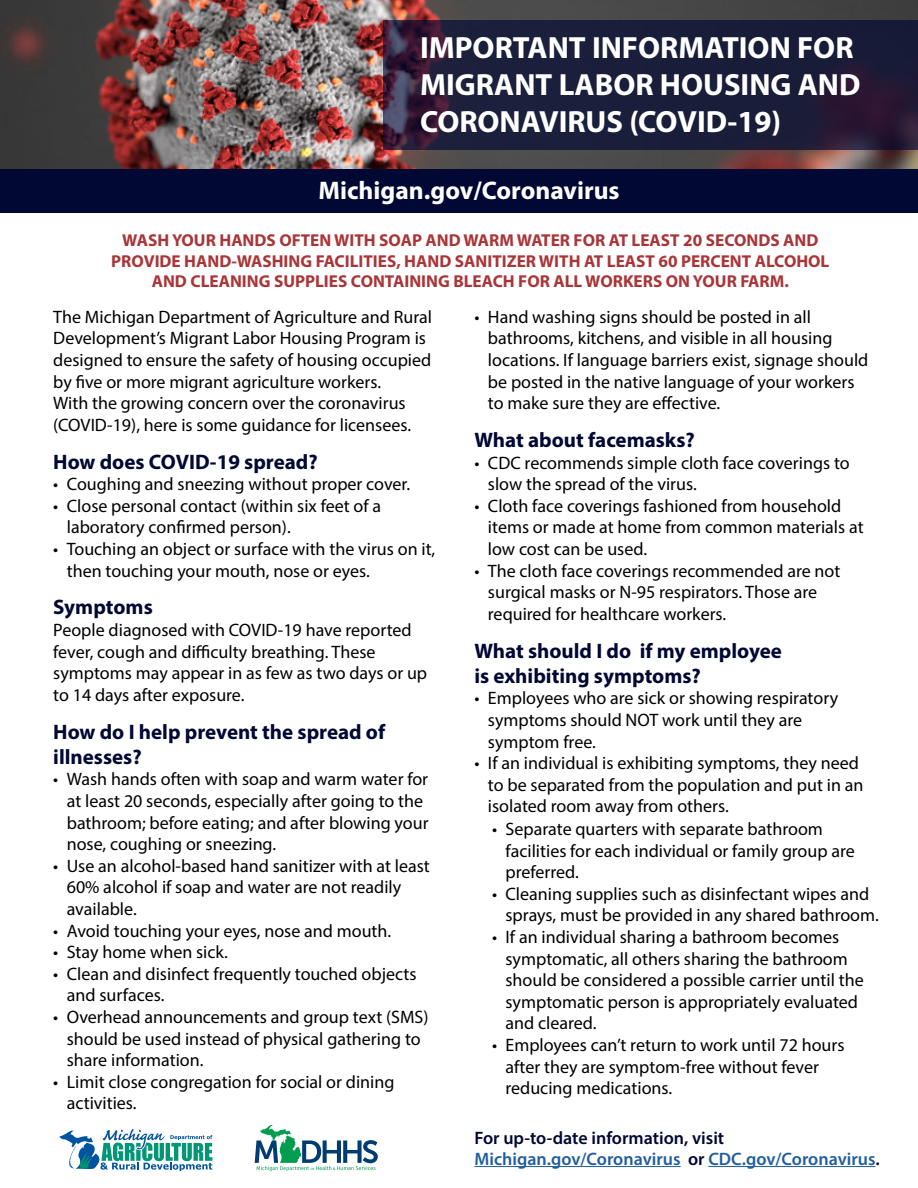
<style>
.page{position:relative;width:918px;height:1188px;background:#fff}
.page>*{position:absolute;margin:0;border:0;box-sizing:border-box;transform-origin:0 0}
.t1{font:700 30.75px/36.9px "Myriad Pro";color:#fff}
.t2{font:700 25.5px "Myriad Pro";color:#fff}
.t3{font:700 21px/25.2px "Myriad Pro";color:#000833}
.t4{font:18px/21.6px "Myriad Pro";color:#000}
.t5{font:600 18px/21px "Myriad Pro";color:#215e9e}
.t6{font:700 17.25px/20.7px "Myriad Pro";color:#a93538;text-align:center}
.s1{color:#000833}
</style>
<div class="page">
<img style="left:0;top:0;width:918px;height:170px">
<svg style="left:383px;top:20px;width:535px;height:129px;background:#1e1d39"></svg>
<div style="left:0;top:170px;width:918px;height:43px;background:#000833"></div>
<svg style="left:59px;top:1129px;width:153px;height:42px"></svg>
<svg style="left:255px;top:1125px;width:123px;height:46px"></svg>
<hr style="left:474px;top:1166px;width:207px;height:1px;background:#215e9e">
<hr style="left:708px;top:1166px;width:167px;height:1px;background:#215e9e">
<h1 class="t1" style="left:420px;top:29px;width:442px">IMPORTANT INFORMATION FOR<br>MIGRANT LABOR HOUSING AND<br>CORONAVIRUS (COVID-19)</h1>
<h2 class="t2" style="left:318px;top:174px;width:303px">Michigan.gov/Coronavirus</h2>
<p class="t6" style="left:111px;top:229px;width:720px">WASH YOUR HANDS OFTEN WITH SOAP AND WARM WATER FOR AT LEAST 20 SECONDS AND<br>PROVIDE HAND-WASHING FACILITIES, HAND SANITIZER WITH AT LEAST 60 PERCENT ALCOHOL<br>AND CLEANING SUPPLIES CONTAINING BLEACH FOR ALL WORKERS ON YOUR FARM.</p>
<p class="t4" style="left:488px;top:306px;width:382px;text-indent:-14px">• Hand washing signs should be posted in all bathrooms, kitchens, and visible in all housing locations. If language barriers exist, signage should be posted in the native language of your workers to make sure they are effective.</p>
<p class="t3" style="left:474px;top:427px;width:222px">What about facemasks?</p>
<p class="t4" style="left:488px;top:452px;width:363px;text-indent:-14px">• CDC recommends simple cloth face coverings to slow the spread of the virus.</p>
<p class="t4" style="left:488px;top:495px;width:377px;text-indent:-14px">• Cloth face coverings fashioned from household items or made at home from common materials at low cost can be used.</p>
<p class="t4" style="left:488px;top:560px;width:354px;text-indent:-14px">• The cloth face coverings recommended are not surgical masks or N-95 respirators. Those are required for healthcare workers.</p>
<p class="t3" style="left:474px;top:637px;width:309px">What should I do if my employee is exhibiting symptoms?</p>
<p class="t4" style="left:488px;top:687px;width:352px;text-indent:-14px">• Employees who are sick or showing respiratory symptoms should NOT work until they are symptom free.</p>
<p class="t4" style="left:488px;top:752px;width:377px;text-indent:-14px">• If an individual is exhibiting symptoms, they need to be separated from the population and put in an isolated room away from others.</p>
<p class="t4" style="left:53px;top:306px;width:380px">The Michigan Department of Agriculture and Rural Development’s Migrant Labor Housing Program is designed to ensure the safety of housing occupied by five or more migrant agriculture workers.<br>With the growing concern over the coronavirus (COVID-19), here is some guidance for licensees.</p>
<p class="t3" style="left:53px;top:448px;width:266px">How does COVID-19 spread?</p>
<p class="t4" style="left:53px;top:473px;width:358px">• Coughing and sneezing without proper cover.</p>
<p class="t4" style="left:67px;top:495px;width:316px;text-indent:-14px">• Close personal contact (within six feet of a laboratory confirmed person).</p>
<p class="t4" style="left:67px;top:538px;width:370px;text-indent:-14px">• Touching an object or surface with the virus on it, then touching your mouth, nose or eyes.</p>
<p class="t3" style="left:53px;top:594px;width:101px">Symptoms</p>
<p class="t4" style="left:53px;top:619px;width:375px">People diagnosed with COVID-19 have reported fever, cough and difficulty breathing. These symptoms may appear in as few as two days or up to 14 days after exposure.</p>
<p class="t3" style="left:53px;top:718px;width:333px">How do I help prevent the spread of illnesses?</p>
<p class="t4" style="left:67px;top:768px;width:363px;text-indent:-14px">• Wash hands often with soap and warm water for at least 20 seconds, especially after going to the bathroom; before eating; and after blowing your nose, coughing or sneezing.</p>
<p class="t4" style="left:67px;top:855px;width:365px;text-indent:-14px">• Use an alcohol-based hand sanitizer with at least<br>60% alcohol if soap and water are not readily available.</p>
<p class="t4" style="left:53px;top:920px;width:340px">• Avoid touching your eyes, nose and mouth.</p>
<p class="t4" style="left:53px;top:941px;width:176px">• Stay home when sick.</p>
<p class="t4" style="left:67px;top:963px;width:351px;text-indent:-14px">• Clean and disinfect frequently touched objects and surfaces.</p>
<p class="t4" style="left:67px;top:1006px;width:363px;text-indent:-14px">• Overhead announcements and group text (SMS) should be used instead of physical gathering to share information.</p>
<p class="t4" style="left:67px;top:1071px;width:329px;text-indent:-14px">• Limit close congregation for social or dining activities.</p>
<p class="t4" style="left:506px;top:818px;width:351px;text-indent:-14px">• Separate quarters with separate bathroom facilities for each individual or family group are preferred.</p>
<p class="t4" style="left:506px;top:883px;width:375px;text-indent:-14px">• Cleaning supplies such as disinfectant wipes and sprays, must be provided in any shared bathroom.</p>
<p class="t4" style="left:506px;top:926px;width:360px;text-indent:-14px">• If an individual sharing a bathroom becomes symptomatic, all others sharing the bathroom should be considered a possible carrier until the symptomatic person is appropriately evaluated and cleared.</p>
<p class="t4" style="left:506px;top:1034px;width:341px;text-indent:-14px">• Employees can’t return to work until 72 hours after they are symptom-free without fever reducing medications.</p>
<p class="t5" style="left:474px;top:1127px;width:407px"><span class="s1">For up-to-date information, visit<br></span>Michigan.gov/Coronavirus <span class="s1">or</span> CDC.gov/Coronavirus<span class="s1">.</span></p>
</div>
